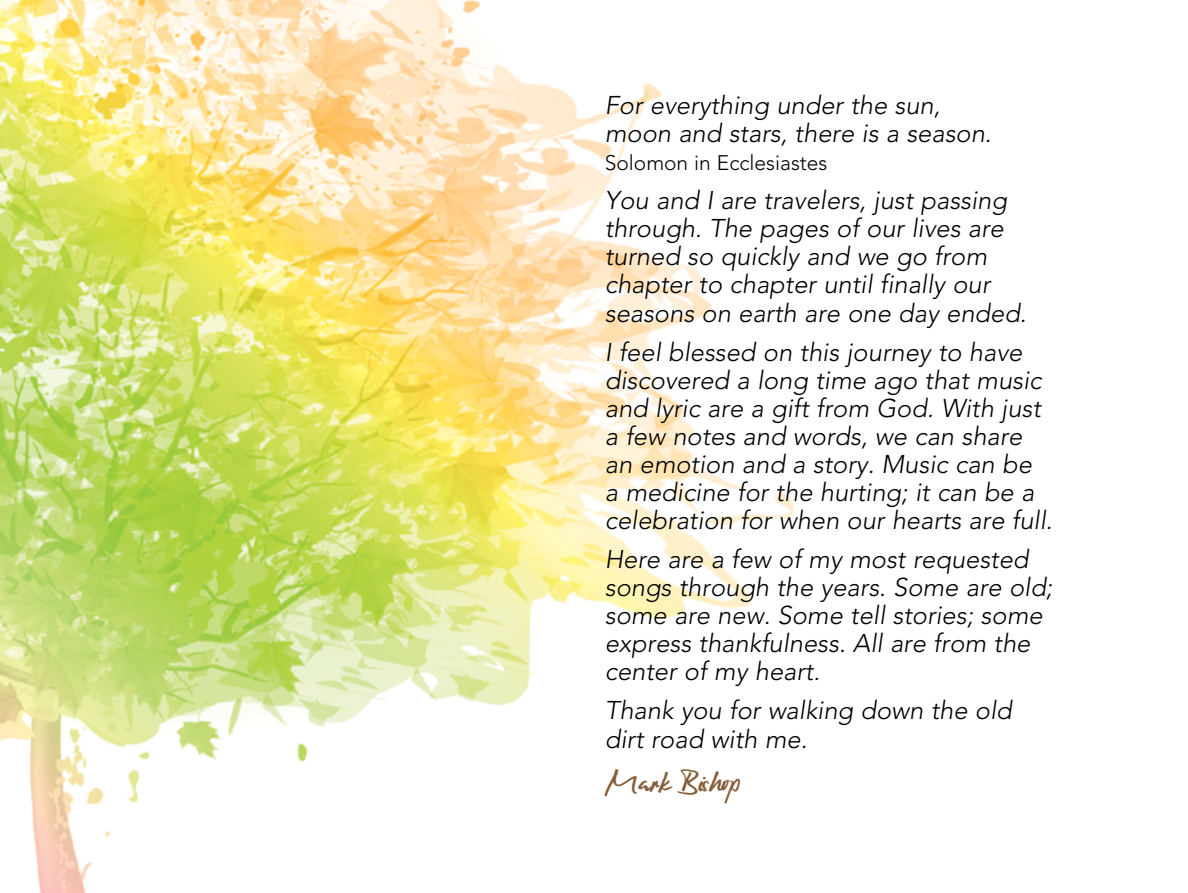
<style>
.page{position:relative;width:1188px;height:893px;background:#fff}
.page>*{position:absolute;margin:0;border:0;box-sizing:border-box;transform-origin:0 0}
.t1{font:38.25px "Black Stone";color:#865e39}
.t2{font:italic 300 25.5px/28px "Avenir";color:#000}
.t3{font:300 21px "Avenir";color:#000}
</style>
<div class="page">
<img style="left:0;top:0;width:795px;height:893px">
<p class="t2" style="left:605px;top:91px;width:388px">For everything under the sun, moon and stars, there is a season.</p>
<p class="t3" style="left:605px;top:150px;width:224px">Solomon in Ecclesiastes</p>
<p class="t2" style="left:605px;top:186px;width:423px">You and I are travelers, just passing through. The pages of our lives are turned so quickly and we go from chapter to chapter until finally our seasons on earth are one day ended.</p>
<p class="t2" style="left:605px;top:337px;width:449px">I feel blessed on this journey to have discovered a long time ago that music and lyric are a gift from God. With just a few notes and words, we can share an emotion and a story. Music can be<br>a medicine for the hurting; it can be a celebration for when our hearts are full.</p>
<p class="t2" style="left:605px;top:545px;width:449px">Here are a few of my most requested songs through the years. Some are old; some are new. Some tell stories; some express thankfulness. All are from the center of my heart.</p>
<p class="t2" style="left:605px;top:696px;width:409px">Thank you for walking down the old dirt road with me.</p>
<h1 class="t1" style="left:605px;top:766px;width:137px">Mark Bishop</h1>
</div>
